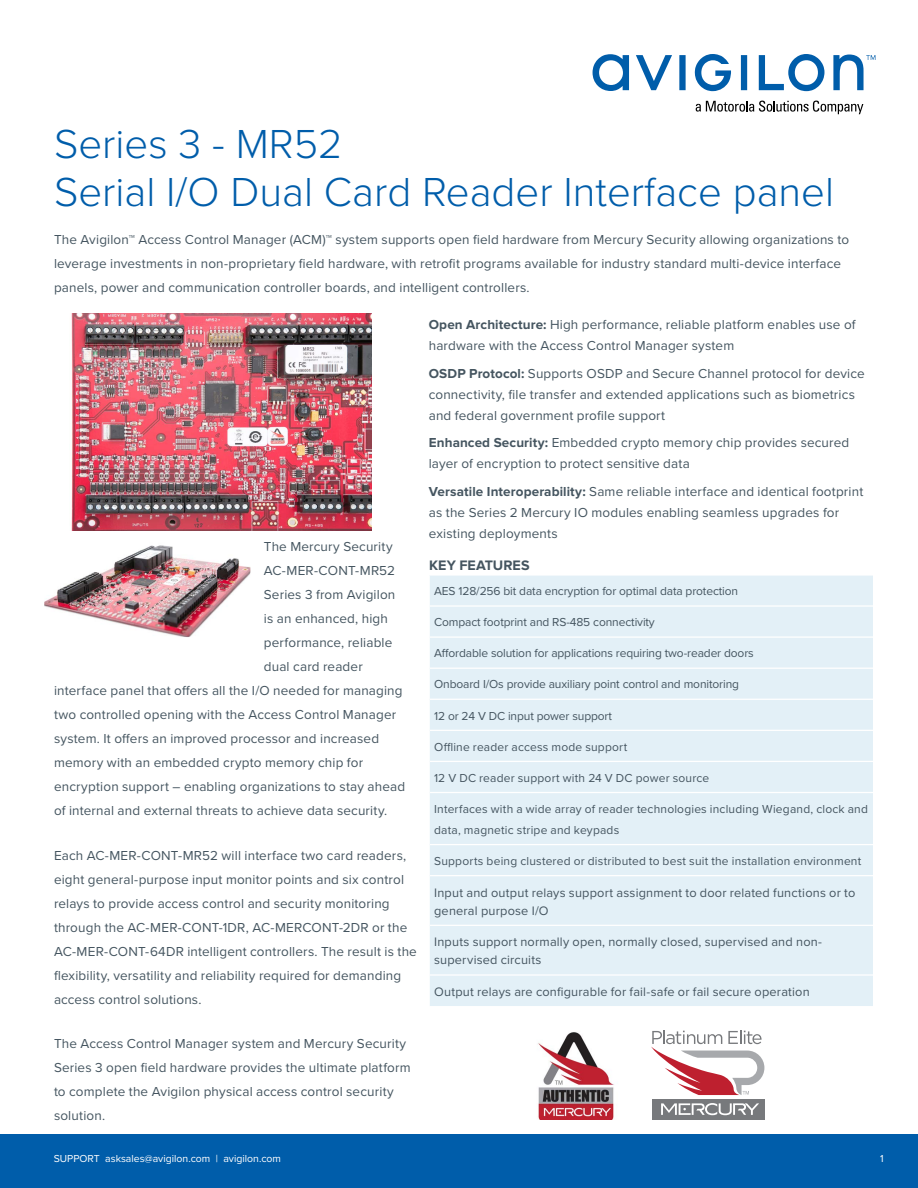
<style>
.page{position:relative;width:918px;height:1188px;background:#fff}
.page>*{position:absolute;margin:0;border:0;box-sizing:border-box;transform-origin:0 0}
.t1{font:300 42px/48px "Proxima Nova";color:#005daa}
.t2{font:700 14.25px "Proxima Nova";letter-spacing:.005em;color:#455560}
.t3{font:13.5px/24px "Proxima Nova";letter-spacing:.01em;color:#455560}
.t4{font:12.75px/18px "Proxima Nova";letter-spacing:.015em;color:#455560}
.t5{font:12px/21px "Proxima Nova";letter-spacing:.005em;color:#455560}
.t6{font:10.5px "Proxima Nova";color:#fff}
.s1{font-weight:700}
</style>
<div class="page">
<div style="left:0;top:1134px;width:918px;height:54px;background:#005daa"></div>
<svg style="left:593px;top:54px;width:282px;height:37px"></svg>
<svg style="left:696px;top:101px;width:167px;height:13px"></svg>
<div style="left:652px;top:1099px;width:112px;height:20px;background:#77797c"></div>
<svg style="left:661px;top:1103px;width:98px;height:12px"></svg>
<svg style="left:651px;top:1030px;width:113px;height:65px"></svg>
<img style="left:538px;top:1032px;width:76px;height:87px">
<div style="left:430px;top:576px;width:443px;height:430px;background:#e3f0f7"></div>
<hr style="left:430px;top:605px;width:443px;height:2px;background:#fff">
<hr style="left:430px;top:636px;width:443px;height:2px;background:#fff">
<hr style="left:430px;top:668px;width:443px;height:1px;background:#fff">
<hr style="left:430px;top:699px;width:443px;height:1px;background:#fff">
<hr style="left:430px;top:730px;width:443px;height:1px;background:#fff">
<hr style="left:430px;top:761px;width:443px;height:1px;background:#fff">
<hr style="left:430px;top:792px;width:443px;height:1px;background:#fff">
<hr style="left:430px;top:844px;width:443px;height:1px;background:#fff">
<hr style="left:430px;top:875px;width:443px;height:1px;background:#fff">
<hr style="left:430px;top:925px;width:443px;height:1px;background:#fff">
<hr style="left:430px;top:974px;width:443px;height:2px;background:#fff">
<img style="left:71px;top:313px;width:301px;height:218px">
<img style="left:44px;top:545px;width:206px;height:92px">
<h1 class="t1" style="left:54px;top:120px;width:782px">Series 3 - MR52<br>Serial I/O Dual Card Reader Interface panel</h1>
<p class="t3" style="left:54px;top:228px;width:797px">The Avigilon™ Access Control Manager (ACM)™ system supports open field hardware from Mercury Security allowing organizations to leverage investments in non-proprietary field hardware, with retrofit programs available for industry standard multi-device interface panels, power and communication controller boards, and intelligent controllers.</p>
<p class="t3" style="left:264px;top:535px;width:130px">The Mercury Security</p>
<p class="t3" style="left:264px;top:559px;width:133px">AC-MER-CONT-MR52</p>
<p class="t3" style="left:264px;top:583px;width:133px">Series 3 from Avigilon</p>
<p class="t3" style="left:264px;top:607px;width:126px">is an enhanced, high</p>
<p class="t3" style="left:264px;top:631px;width:130px">performance, reliable</p>
<p class="t3" style="left:264px;top:655px;width:100px">dual card reader</p>
<p class="t3" style="left:54px;top:679px;width:350px">interface panel that offers all the I/O needed for managing</p>
<p class="t3" style="left:54px;top:703px;width:344px">two controlled opening with the Access Control Manager</p>
<p class="t3" style="left:54px;top:727px;width:327px">system. It offers an improved processor and increased</p>
<p class="t3" style="left:54px;top:751px;width:311px">memory with an embedded crypto memory chip for</p>
<p class="t3" style="left:54px;top:775px;width:353px">encryption support – enabling organizations to stay ahead</p>
<p class="t3" style="left:54px;top:799px;width:335px">of internal and external threats to achieve data security.</p>
<p class="t3" style="left:54px;top:843px;width:364px">Each AC-MER-CONT-MR52 will interface two card readers, eight general-purpose input monitor points and six control relays to provide access control and security monitoring through the AC-MER-CONT-1DR, AC-MERCONT-2DR or the AC-MER-CONT-64DR intelligent controllers. The result is the flexibility, versatility and reliability required for demanding access control solutions.</p>
<p class="t3" style="left:54px;top:1032px;width:358px">The Access Control Manager system and Mercury Security Series 3 open field hardware provides the ultimate platform to complete the Avigilon physical access control security solution.</p>
<p class="t3" style="left:429px;top:314px;width:428px;line-height:21px"><span class="s1">Open Architecture:</span> High performance, reliable platform enables use of hardware with the Access Control Manager system</p>
<p class="t3" style="left:429px;top:363px;width:437px;line-height:21px"><span class="s1">OSDP Protocol:</span> Supports OSDP and Secure Channel protocol for device connectivity, file transfer and extended applications such as biometrics and federal government profile support</p>
<p class="t3" style="left:429px;top:433px;width:422px;line-height:21px"><span class="s1">Enhanced Security:</span> Embedded crypto memory chip provides secured layer of encryption to protect sensitive data</p>
<p class="t3" style="left:429px;top:481px;width:436px;line-height:21px"><span class="s1">Versatile Interoperability:</span> Same reliable interface and identical footprint as the Series 2 Mercury IO modules enabling seamless upgrades for existing deployments</p>
<p class="t2" style="left:429px;top:557px;width:102px">KEY FEATURES</p>
<p class="t5" style="left:434px;top:581px;width:306px">AES 128/256 bit data encryption for optimal data protection</p>
<p class="t5" style="left:434px;top:612px;width:222px">Compact footprint and RS-485 connectivity</p>
<p class="t5" style="left:434px;top:643px;width:321px">Affordable solution for applications requiring two-reader doors</p>
<p class="t5" style="left:434px;top:674px;width:306px">Onboard I/Os provide auxiliary point control and monitoring</p>
<p class="t5" style="left:434px;top:705px;width:179px">12 or 24 V DC input power support</p>
<p class="t5" style="left:434px;top:736px;width:195px">Offline reader access mode support</p>
<p class="t5" style="left:434px;top:767px;width:277px">12 V DC reader support with 24 V DC power source</p>
<p class="t5" style="left:434px;top:799px;width:435px">Interfaces with a wide array of reader technologies including Wiegand, clock and data, magnetic stripe and keypads</p>
<p class="t5" style="left:434px;top:851px;width:429px">Supports being clustered or distributed to best suit the installation environment</p>
<p class="t4" style="left:434px;top:884px;width:423px">Input and output relays support assignment to door related functions or to general purpose I/O</p>
<p class="t4" style="left:434px;top:933px;width:389px">Inputs support normally open, normally closed, supervised and non&shy;supervised circuits</p>
<p class="t4" style="left:434px;top:983px;width:377px">Output relays are configurable for fail-safe or fail secure operation</p>
<p class="t6" style="left:54px;top:1152px;width:229px">SUPPORT asksales@avigilon.com | avigilon.com</p>
<p class="t6" style="left:880px;top:1152px;width:5px">1</p>
</div>
